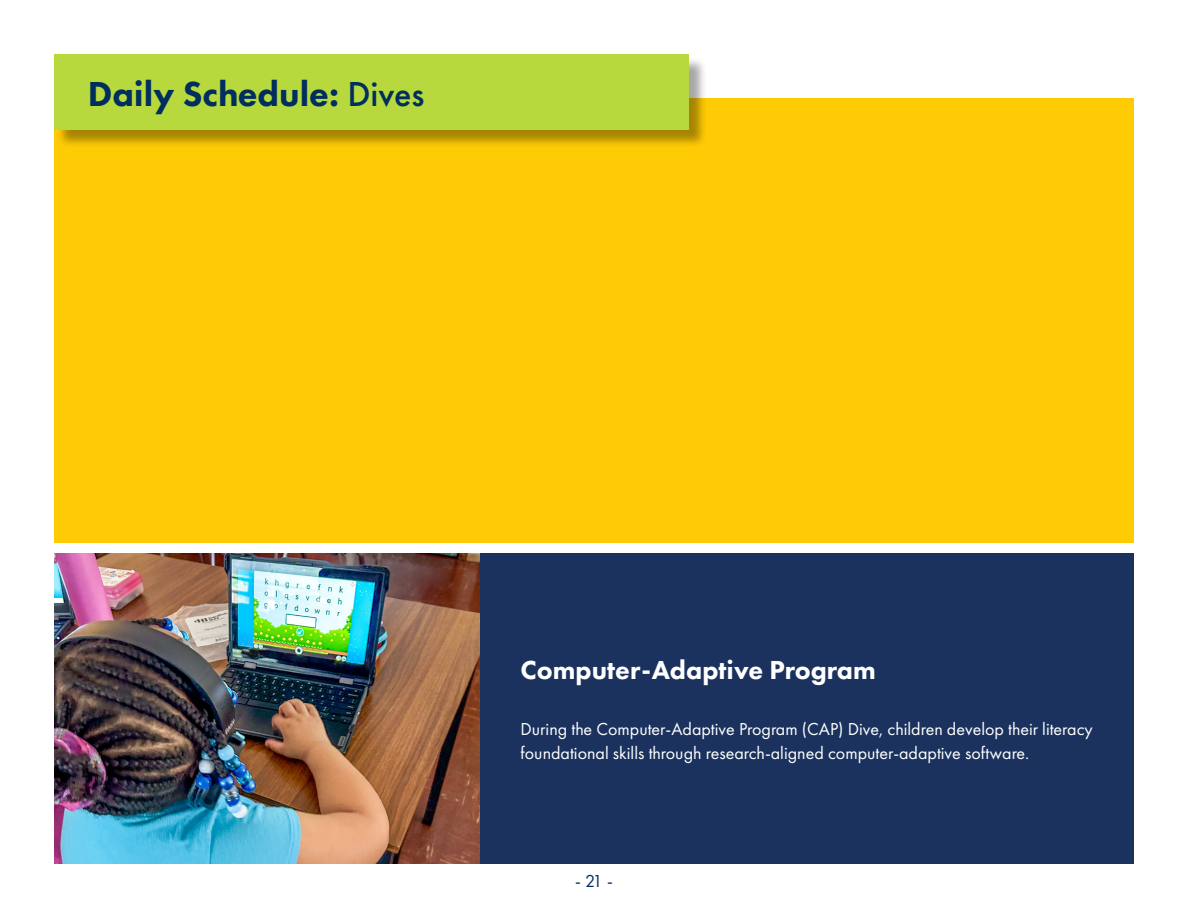
<style>
.page{position:relative;width:1188px;height:918px;background:#fff}
.page>*{position:absolute;margin:0;border:0;box-sizing:border-box;transform-origin:0 0}
.t1{font:800 36px "Futura PT";color:#002e5e}
.t2{font:800 27px "Futura PT";color:#fff}
.t3{font:18px/24px "Futura PT";color:#fff}
.t4{font:18px "Futura PT";color:#002e5e}
.s1{font-weight:500}
</style>
<div class="page">
<div style="left:54px;top:554px;width:1080px;height:310px;background:#1a325d"></div>
<img style="left:54px;top:554px;width:426px;height:310px">
<div style="left:54px;top:98px;width:1080px;height:445px;background:#ffcb05"></div>
<div style="left:56px;top:56px;width:652px;height:92px;background:#000;opacity:.35"></div>
<div style="left:54px;top:54px;width:635px;height:76px;background:#b7d93d"></div>
<h1 class="t1" style="left:88px;top:71px;width:338px">Daily Schedule: <span class="s1">Dives</span></h1>
<h2 class="t2" style="left:521px;top:653px;width:357px">Computer-Adaptive Program</h2>
<p class="t3" style="left:521px;top:717px;width:574px">During the Computer-Adaptive Program (CAP) Dive, children develop their literacy foundational skills through research-aligned computer-adaptive software.</p>
<p class="t4" style="left:575px;top:871px;width:39px">- 21 -</p>
</div>
